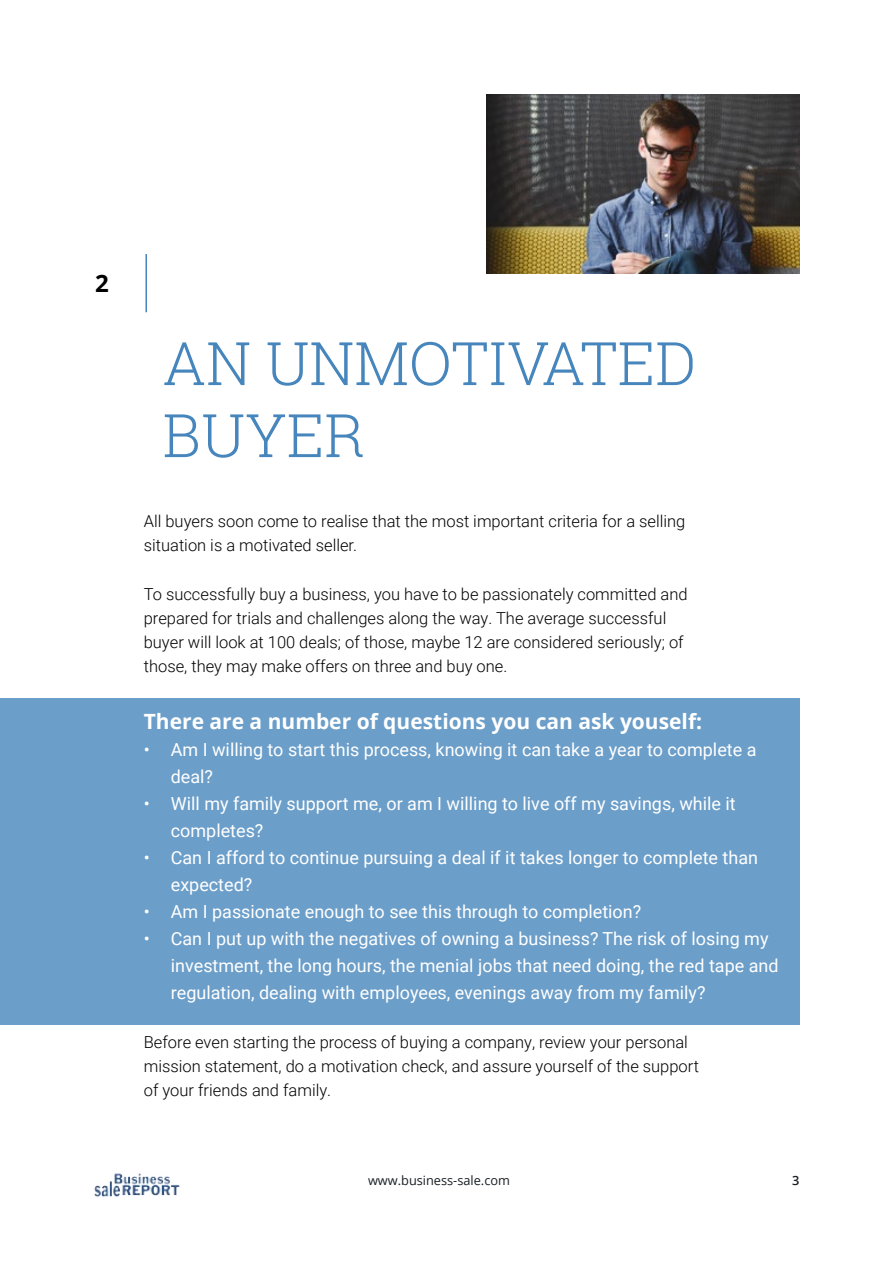
<style>
.page{position:relative;width:893px;height:1263px;background:#fff}
.page>*{position:absolute;margin:0;border:0;box-sizing:border-box;transform-origin:0 0}
.t1{font:300 60px/72px "Roboto Slab";color:#4686bc}
.t2{font:700 24px "Open Sans";color:#000}
.t3{font:700 21px "Open Sans";color:#fff}
.t4{font:18px/27px "Roboto";color:#fff}
.t5{font:300 16.5px/24px "Roboto";color:#000}
.t6{font:12.75px "Open Sans";color:#191f24}
.t7{font:600 12.75px "Open Sans";color:#191f24}
</style>
<div class="page">
<hr style="left:145px;top:254px;width:2px;height:58px;background:#4686bc">
<div style="left:0;top:698px;width:799px;height:326px;background:#6b9ec9"></div>
<img style="left:95px;top:1173px;width:85px;height:24px">
<img style="left:486px;top:95px;width:313px;height:178px">
<h2 class="t2" style="left:95px;top:267px;width:15px">2</h2>
<h1 class="t1" style="left:163px;top:326px;width:535px">AN UNMOTIVATED<br>BUYER</h1>
<p class="t5" style="left:144px;top:509px;width:543px">All buyers soon come to realise that the most important criteria for a selling situation is a motivated seller.</p>
<p class="t5" style="left:144px;top:581px;width:545px">To successfully buy a business, you have to be passionately committed and prepared for trials and challenges along the way. The average successful buyer will look at 100 deals; of those, maybe 12 are considered seriously; of those, they may make offers on three and buy one.</p>
<p class="t3" style="left:144px;top:707px;width:560px">There are a number of questions you can ask youself:</p>
<p class="t4" style="left:171px;top:736px;width:587px;text-indent:-27px">• Am I willing to start this process, knowing it can take a year to complete a deal?</p>
<p class="t4" style="left:171px;top:790px;width:566px;text-indent:-27px">• Will my family support me, or am I willing to live off my savings, while it completes?</p>
<p class="t4" style="left:171px;top:844px;width:589px;text-indent:-27px">• Can I afford to continue pursuing a deal if it takes longer to complete than expected?</p>
<p class="t4" style="left:144px;top:898px;width:499px">• Am I passionate enough to see this through to completion?</p>
<p class="t4" style="left:171px;top:925px;width:609px;text-indent:-27px">• Can I put up with the negatives of owning a business? The risk of losing my investment, the long hours, the menial jobs that need doing, the red tape and regulation, dealing with employees, evenings away from my family?</p>
<p class="t5" style="left:144px;top:1030px;width:557px">Before even starting the process of buying a company, review your personal mission statement, do a motivation check, and assure yourself of the support of your friends and family.</p>
<p class="t6" style="left:368px;top:1171px;width:143px">www.business-sale.com</p>
<p class="t7" style="left:792px;top:1171px;width:9px">3</p>
</div>
